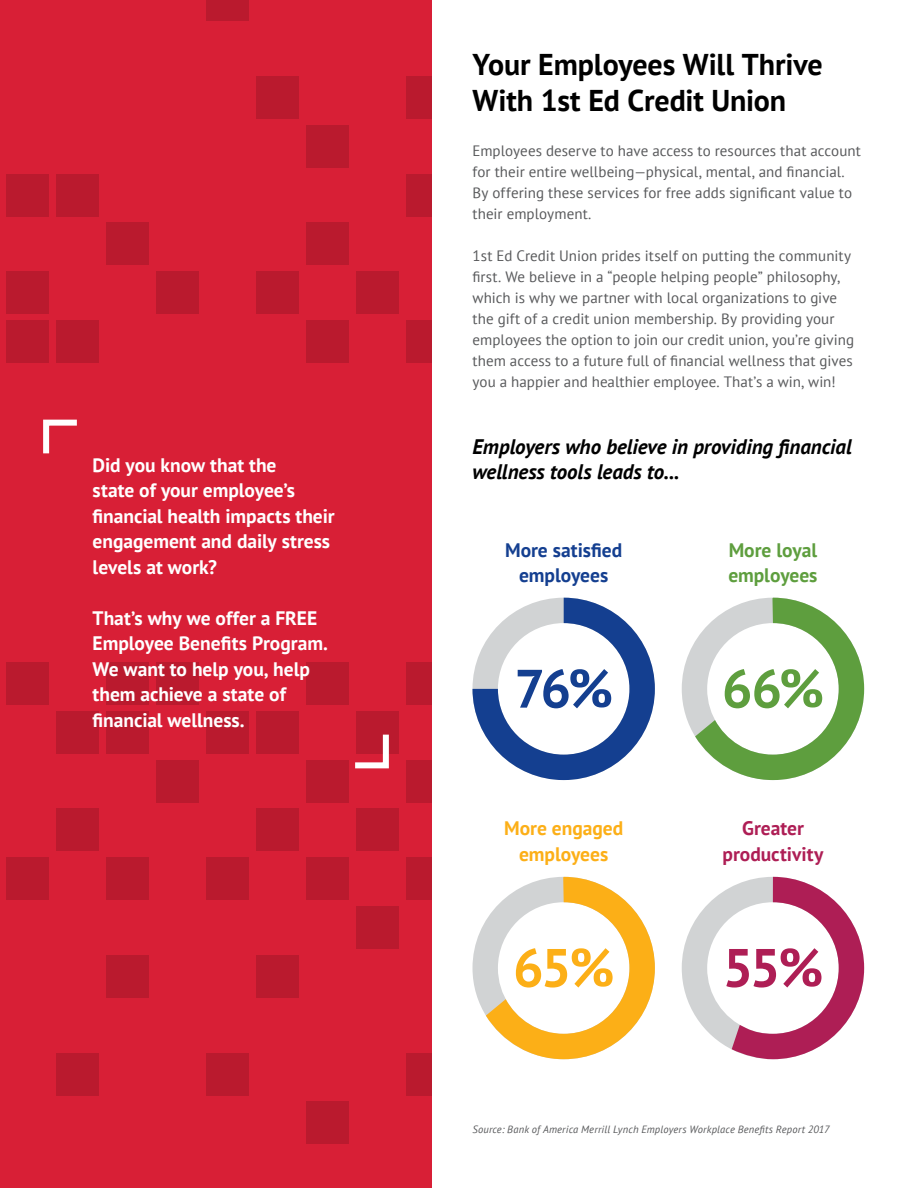
<style>
.page{position:relative;width:918px;height:1188px;background:#fff}
.page>*{position:absolute;margin:0;border:0;box-sizing:border-box;transform-origin:0 0}
.t1{font:700 54px "PT Sans";color:#fcaf17}
.t2{font:700 54px "PT Sans";color:#ae1e55}
.t3{font:700 54px "PT Sans";color:#143f90}
.t4{font:700 54px "PT Sans";color:#5e9e3e}
.t5{font:700 30px/36px "PT Sans";letter-spacing:-.005em;color:#000}
.t6{font:italic 700 21px/25.2px "PT Sans";letter-spacing:-.005em;color:#000}
.t7{font:700 19.5px/25.5px "PT Sans";color:#fff}
.t8{font:700 19.5px/25.5px "PT Sans";color:#143f90;text-align:center}
.t9{font:700 19.5px/25.5px "PT Sans";color:#fcaf17;text-align:center}
.t10{font:700 19.5px/25.5px "PT Sans";color:#ae1e55;text-align:center}
.t11{font:700 19.5px/25.5px "PT Sans";color:#5e9e3e}
.t12{font:15px/21px "PT Sans";letter-spacing:.005em;color:#58595b}
.t13{font:italic 10.5px "PT Sans";letter-spacing:.015em;color:#58595b}
</style>
<div class="page">
<div style="left:0;top:0;width:432px;height:1188px;background:#d81f36"></div>
<div style="left:56px;top:1053px;width:43px;height:42px;background:#ba1a2e"></div>
<div style="left:306px;top:1102px;width:43px;height:42px;background:#ba1a2e"></div>
<div style="left:206px;top:1053px;width:43px;height:42px;background:#ba1a2e"></div>
<div style="left:406px;top:1053px;width:26px;height:42px;background:#ba1a2e"></div>
<div style="left:106px;top:955px;width:43px;height:43px;background:#ba1a2e"></div>
<div style="left:256px;top:955px;width:43px;height:43px;background:#ba1a2e"></div>
<div style="left:356px;top:906px;width:43px;height:43px;background:#ba1a2e"></div>
<div style="left:6px;top:857px;width:43px;height:43px;background:#ba1a2e"></div>
<div style="left:106px;top:857px;width:43px;height:43px;background:#ba1a2e"></div>
<div style="left:206px;top:857px;width:43px;height:43px;background:#ba1a2e"></div>
<div style="left:306px;top:857px;width:43px;height:43px;background:#ba1a2e"></div>
<div style="left:406px;top:857px;width:26px;height:43px;background:#ba1a2e"></div>
<div style="left:56px;top:809px;width:43px;height:42px;background:#ba1a2e"></div>
<div style="left:256px;top:809px;width:43px;height:42px;background:#ba1a2e"></div>
<div style="left:356px;top:809px;width:43px;height:42px;background:#ba1a2e"></div>
<div style="left:156px;top:760px;width:43px;height:42px;background:#ba1a2e"></div>
<div style="left:306px;top:760px;width:43px;height:42px;background:#ba1a2e"></div>
<div style="left:406px;top:760px;width:26px;height:42px;background:#ba1a2e"></div>
<div style="left:56px;top:711px;width:43px;height:42px;background:#ba1a2e"></div>
<div style="left:106px;top:711px;width:43px;height:42px;background:#ba1a2e"></div>
<div style="left:206px;top:711px;width:43px;height:42px;background:#ba1a2e"></div>
<div style="left:256px;top:711px;width:43px;height:42px;background:#ba1a2e"></div>
<div style="left:356px;top:711px;width:43px;height:42px;background:#ba1a2e"></div>
<div style="left:6px;top:662px;width:43px;height:43px;background:#ba1a2e"></div>
<div style="left:106px;top:662px;width:43px;height:43px;background:#ba1a2e"></div>
<div style="left:156px;top:662px;width:43px;height:43px;background:#ba1a2e"></div>
<div style="left:306px;top:662px;width:43px;height:43px;background:#ba1a2e"></div>
<div style="left:406px;top:662px;width:26px;height:43px;background:#ba1a2e"></div>
<div style="left:6px;top:320px;width:43px;height:43px;background:#ba1a2e"></div>
<div style="left:56px;top:320px;width:43px;height:43px;background:#ba1a2e"></div>
<div style="left:306px;top:320px;width:43px;height:43px;background:#ba1a2e"></div>
<div style="left:406px;top:320px;width:26px;height:43px;background:#ba1a2e"></div>
<div style="left:6px;top:271px;width:43px;height:43px;background:#ba1a2e"></div>
<div style="left:156px;top:271px;width:43px;height:43px;background:#ba1a2e"></div>
<div style="left:256px;top:271px;width:43px;height:43px;background:#ba1a2e"></div>
<div style="left:356px;top:271px;width:43px;height:43px;background:#ba1a2e"></div>
<div style="left:106px;top:223px;width:43px;height:42px;background:#ba1a2e"></div>
<div style="left:306px;top:223px;width:43px;height:42px;background:#ba1a2e"></div>
<div style="left:6px;top:174px;width:43px;height:42px;background:#ba1a2e"></div>
<div style="left:56px;top:174px;width:43px;height:42px;background:#ba1a2e"></div>
<div style="left:406px;top:174px;width:26px;height:42px;background:#ba1a2e"></div>
<div style="left:306px;top:125px;width:43px;height:42px;background:#ba1a2e"></div>
<div style="left:256px;top:76px;width:43px;height:43px;background:#ba1a2e"></div>
<div style="left:406px;top:76px;width:26px;height:43px;background:#ba1a2e"></div>
<div style="left:206px;top:0;width:43px;height:21px;background:#ba1a2e"></div>
<svg style="left:43px;top:419px;width:34px;height:35px"></svg>
<svg style="left:355px;top:734px;width:37px;height:35px"></svg>
<svg style="left:473px;top:877px;width:182px;height:182px"></svg>
<svg style="left:682px;top:877px;width:182px;height:182px"></svg>
<svg style="left:473px;top:598px;width:182px;height:182px"></svg>
<svg style="left:682px;top:598px;width:182px;height:182px"></svg>
<h3 class="t7" style="left:93px;top:452px;width:244px">Did you know that the<br>state of your employee’s financial health impacts their engagement and daily stress levels at work?</h3>
<h3 class="t7" style="left:93px;top:605px;width:237px">That’s why we offer a FREE<br>Employee Benefits Program.<br>We want to help you, help them achieve a state of financial wellness.</h3>
<h2 class="t5" style="left:472px;top:46px;width:352px">Your Employees Will Thrive<br>With 1st Ed Credit Union</h2>
<p class="t12" style="left:472px;top:140px;width:390px">Employees deserve to have access to resources that account for their entire wellbeing—physical, mental, and financial.<br>By offering these services for free adds significant value to their employment.</p>
<p class="t12" style="left:472px;top:245px;width:383px">1st Ed Credit Union prides itself on putting the community first. We believe in a “people helping people” philosophy, which is why we partner with local organizations to give the gift of a credit union membership. By providing your employees the option to join our credit union, you’re giving them access to a future full of financial wellness that gives you a happier and healthier employee. That’s a win, win!</p>
<h3 class="t6" style="left:472px;top:434px;width:381px">Employers who believe in providing financial wellness tools leads to...</h3>
<h3 class="t8" style="left:505px;top:537px;width:119px">More satisfied employees</h3>
<h3 class="t11" style="left:728px;top:537px;width:91px">More loyal employees</h3>
<h1 class="t3" style="left:514px;top:653px;width:100px">76%</h1>
<h1 class="t4" style="left:722px;top:653px;width:104px">66%</h1>
<h3 class="t9" style="left:504px;top:815px;width:121px">More engaged employees</h3>
<h3 class="t10" style="left:723px;top:815px;width:102px">Greater productivity</h3>
<h1 class="t1" style="left:513px;top:932px;width:103px">65%</h1>
<h1 class="t2" style="left:723px;top:932px;width:102px">55%</h1>
<p class="t13" style="left:472px;top:1123px;width:359px">Source: Bank of America Merrill Lynch Employers Workplace Benefits Report 2017</p>
</div>
